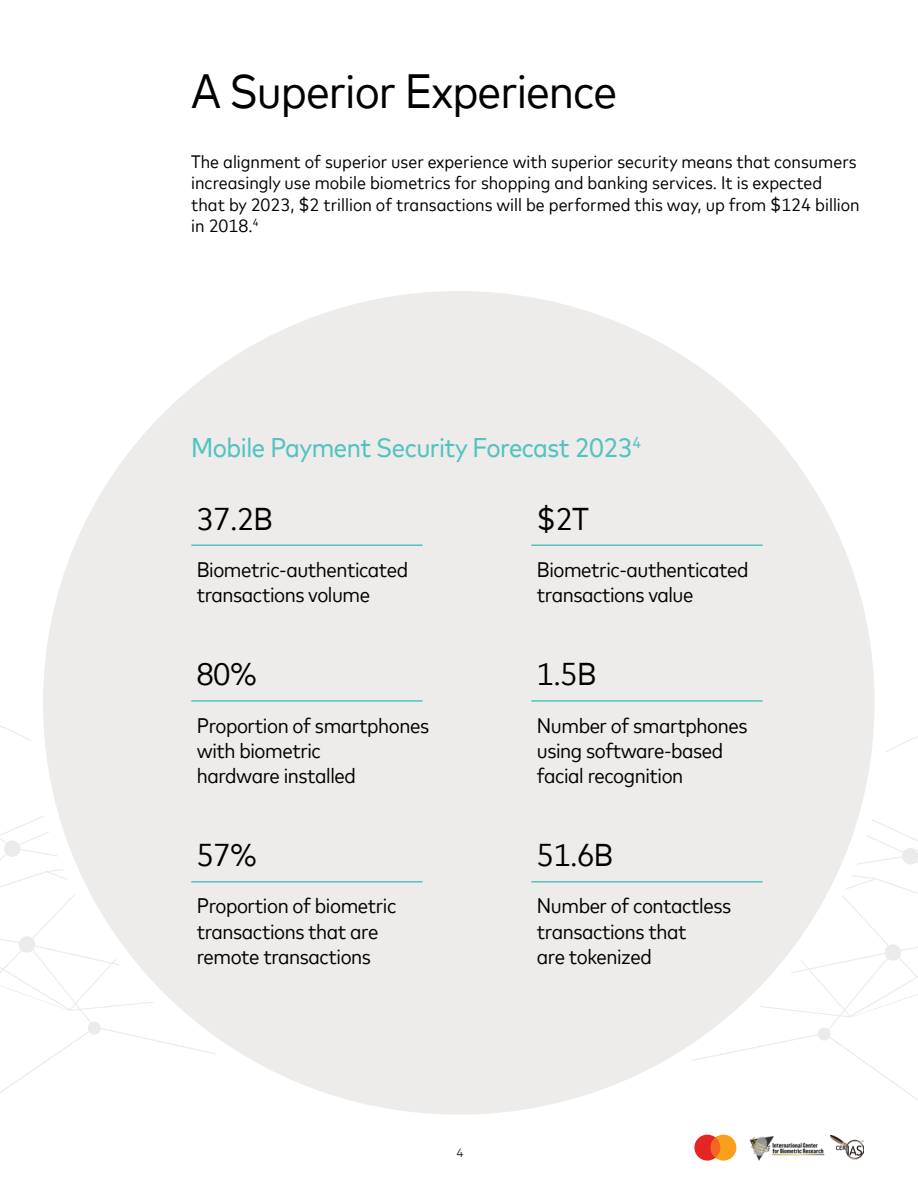
<style>
.page{position:relative;width:918px;height:1188px;background:#fff}
.page>*{position:absolute;margin:0;border:0;box-sizing:border-box;transform-origin:0 0}
.t1{font:48px "Mark For MC Nrw";letter-spacing:-.02em;color:#000}
.t2{font:31.5px "Mark For MC Nrw";letter-spacing:-.02em;color:#000}
.t3{font:27px "Mark For MC Nrw";letter-spacing:-.02em;color:#53c3c0}
.t4{font:21px/25.2px "Mark For MC Nrw";letter-spacing:-.02em;color:#000}
.t5{font:18px/21.6px "Mark For MC Nrw";color:#000}
.t6{font:300 12px "Mark Offc For MC";color:#000}
</style>
<div class="page">
<svg style="left:694px;top:1135px;width:42px;height:26px"></svg>
<img style="left:749px;top:1136px;width:76px;height:25px">
<img style="left:830px;top:1136px;width:34px;height:23px">
<svg style="left:0;top:726px;width:918px;height:375px"></svg>
<div style="left:29px;top:277px;width:860px;height:852px;background:#fff;border-radius:50%"></div>
<div style="left:43px;top:291px;width:832px;height:824px;background:#eeecea;border-radius:50%"></div>
<hr style="left:191px;top:544px;width:232px;height:2px;background:#53c3c0">
<hr style="left:531px;top:544px;width:232px;height:2px;background:#53c3c0">
<hr style="left:191px;top:700px;width:232px;height:2px;background:#53c3c0">
<hr style="left:531px;top:700px;width:232px;height:2px;background:#53c3c0">
<hr style="left:191px;top:881px;width:232px;height:2px;background:#53c3c0">
<hr style="left:531px;top:881px;width:232px;height:2px;background:#53c3c0">
<h1 class="t1" style="left:191px;top:56px;width:427px">A Superior Experience</h1>
<p class="t5" style="left:191px;top:149px;width:670px">The alignment of superior user experience with superior security means that consumers increasingly use mobile biometrics for shopping and banking services. It is expected that by 2023, $2 trillion of transactions will be performed this way, up from $124 billion in 2018.<sup>4</sup></p>
<p class="t3" style="left:191px;top:428px;width:451px">Mobile Payment Security Forecast 2023<sup>4</sup></p>
<h2 class="t2" style="left:196px;top:495px;width:78px">37.2B</h2>
<h2 class="t2" style="left:537px;top:495px;width:54px">$2T</h2>
<p class="t4" style="left:197px;top:555px;width:213px">Biometric-authenticated transactions volume</p>
<p class="t4" style="left:537px;top:555px;width:213px">Biometric-authenticated transactions value</p>
<h2 class="t2" style="left:196px;top:651px;width:62px">80%</h2>
<h2 class="t2" style="left:537px;top:651px;width:61px">1.5B</h2>
<p class="t4" style="left:197px;top:711px;width:234px">Proportion of smartphones with biometric<br>hardware installed</p>
<p class="t4" style="left:537px;top:711px;width:212px">Number of smartphones using software-based facial recognition</p>
<h2 class="t2" style="left:196px;top:832px;width:62px">57%</h2>
<h2 class="t2" style="left:537px;top:832px;width:78px">51.6B</h2>
<p class="t4" style="left:197px;top:892px;width:201px">Proportion of biometric transactions that are remote transactions</p>
<p class="t4" style="left:537px;top:892px;width:196px">Number of contactless transactions that<br>are tokenized</p>
<p class="t6" style="left:456px;top:1144px;width:9px">4</p>
</div>
